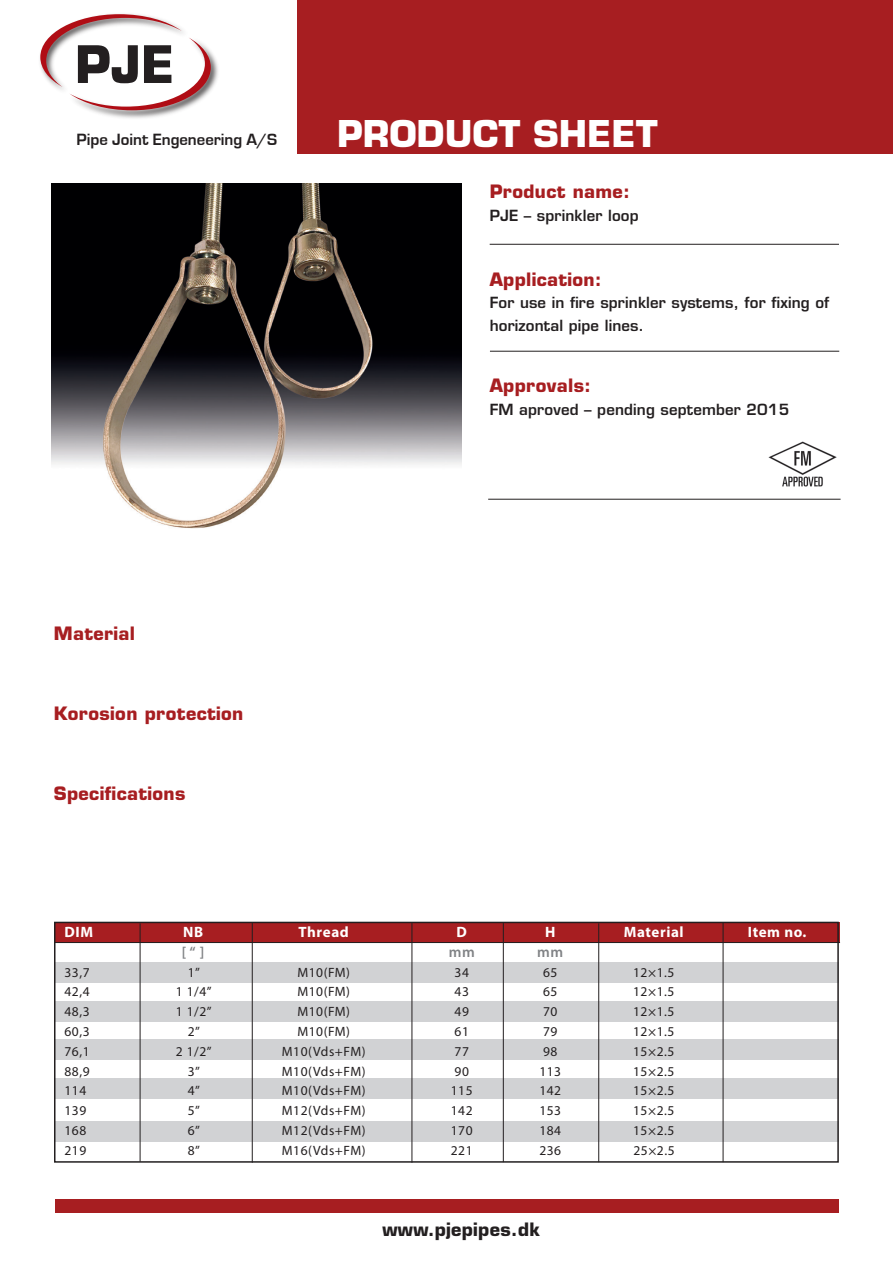
<style>
.page{position:relative;width:893px;height:1263px;background:#fff}
.page>*{position:absolute;margin:0;border:0;box-sizing:border-box;transform-origin:0 0}
.t1{font:700 50.25px "Eurostile";color:#231f20}
.t2{font:700 36px "Eurostile";color:#fff}
.t3{font:700 18px "Eurostile";letter-spacing:.02em;color:#a71e21}
.t4{font:700 18px "Eurostile";letter-spacing:.02em;color:#231f20}
.t5{font:700 16.8px "Eurostile";color:#231f20}
.t6{font:600 15px/22.5px "Eurostile";letter-spacing:.01em;color:#231f20}
.t7{font:700 15px "Myriad Pro";letter-spacing:.04em;color:#fff}
.t8{font:600 15px "Myriad Pro";color:#808285}
.t9{font:13.5px "Myriad Pro";letter-spacing:.04em;color:#231f20}
</style>
<div class="page">
<div style="left:298px;top:0;width:595px;height:153px;background:#a71e21"></div>
<img style="left:90px;top:52px;width:128px;height:66px">
<svg style="left:40px;top:14px;width:171px;height:96px"></svg>
<div style="left:55px;top:1199px;width:784px;height:13px;background:#a71e21"></div>
<hr style="left:490px;top:244px;width:349px;height:1px;background:#231f20">
<div style="left:54px;top:1121px;width:785px;height:20px;background:#d1d2d4"></div>
<div style="left:54px;top:1039px;width:785px;height:21px;background:#d1d2d4"></div>
<div style="left:54px;top:1079px;width:785px;height:20px;background:#d1d2d4"></div>
<div style="left:54px;top:963px;width:785px;height:20px;background:#d1d2d4"></div>
<div style="left:54px;top:1001px;width:785px;height:20px;background:#d1d2d4"></div>
<div style="left:54px;top:922px;width:785px;height:20px;background:#a71e21"></div>
<hr style="left:140px;top:923px;width:1px;height:239px;background:#231f20">
<hr style="left:252px;top:923px;width:1px;height:240px;background:#231f20">
<hr style="left:503px;top:923px;width:1px;height:239px;background:#231f20">
<hr style="left:598px;top:923px;width:1px;height:239px;background:#231f20">
<hr style="left:55px;top:942px;width:785px;height:1px;background:#231f20">
<hr style="left:412px;top:923px;width:1px;height:240px;background:#231f20">
<div style="left:54px;top:922px;width:785px;height:241px;border:2px solid #231f20"></div>
<hr style="left:723px;top:922px;width:1px;height:240px;background:#231f20">
<hr style="left:488px;top:499px;width:353px;height:1px;background:#231f20">
<img style="left:768px;top:441px;width:69px;height:46px">
<hr style="left:490px;top:351px;width:349px;height:1px;background:#231f20">
<img style="left:52px;top:184px;width:409px;height:345px">
<p class="t1" style="left:75px;top:33px;width:101px">PJE</p>
<p class="t5" style="left:77px;top:130px;width:202px">Pipe Joint Engeneering A/S</p>
<p class="t2" style="left:337px;top:112px;width:322px">PRODUCT SHEET</p>
<p class="t3" style="left:490px;top:180px;width:142px">Product name:</p>
<p class="t6" style="left:490px;top:204px;width:151px">PJE – sprinkler loop</p>
<p class="t3" style="left:490px;top:268px;width:113px">Application:</p>
<p class="t6" style="left:490px;top:292px;width:341px">For use in fire sprinkler systems, for fixing of horizontal pipe lines.</p>
<p class="t3" style="left:490px;top:375px;width:103px">Approvals:</p>
<p class="t6" style="left:490px;top:398px;width:301px">FM aproved – pending september 2015</p>
<p class="t3" style="left:54px;top:622px;width:83px">Material</p>
<p class="t3" style="left:54px;top:702px;width:191px">Korosion protection</p>
<p class="t3" style="left:54px;top:782px;width:133px">Specifications</p>
<p class="t7" style="left:64px;top:922px;width:30px">DIM</p>
<p class="t7" style="left:183px;top:922px;width:22px">NB</p>
<p class="t7" style="left:299px;top:922px;width:52px">Thread</p>
<p class="t7" style="left:456px;top:922px;width:12px">D</p>
<p class="t7" style="left:545px;top:922px;width:12px">H</p>
<p class="t7" style="left:624px;top:922px;width:61px">Material</p>
<p class="t7" style="left:748px;top:922px;width:60px">Item no.</p>
<p class="t8" style="left:182px;top:942px;width:24px">[ “ ]</p>
<p class="t8" style="left:449px;top:942px;width:28px">mm</p>
<p class="t8" style="left:537px;top:942px;width:28px">mm</p>
<p class="t9" style="left:64px;top:964px;width:27px">33,7</p>
<p class="t9" style="left:188px;top:964px;width:14px">1”</p>
<p class="t9" style="left:297px;top:964px;width:54px">M10(FM)</p>
<p class="t9" style="left:455px;top:964px;width:16px">34</p>
<p class="t9" style="left:543px;top:964px;width:16px">65</p>
<p class="t9" style="left:633px;top:964px;width:43px">12×1.5</p>
<p class="t9" style="left:64px;top:983px;width:27px">42,4</p>
<p class="t9" style="left:176px;top:983px;width:37px">1 1/4”</p>
<p class="t9" style="left:297px;top:983px;width:54px">M10(FM)</p>
<p class="t9" style="left:455px;top:983px;width:16px">43</p>
<p class="t9" style="left:543px;top:983px;width:16px">65</p>
<p class="t9" style="left:633px;top:983px;width:43px">12×1.5</p>
<p class="t9" style="left:64px;top:1003px;width:27px">48,3</p>
<p class="t9" style="left:176px;top:1003px;width:37px">1 1/2”</p>
<p class="t9" style="left:297px;top:1003px;width:54px">M10(FM)</p>
<p class="t9" style="left:455px;top:1003px;width:16px">49</p>
<p class="t9" style="left:543px;top:1003px;width:16px">70</p>
<p class="t9" style="left:633px;top:1003px;width:43px">12×1.5</p>
<p class="t9" style="left:64px;top:1023px;width:27px">60,3</p>
<p class="t9" style="left:188px;top:1023px;width:14px">2”</p>
<p class="t9" style="left:297px;top:1023px;width:54px">M10(FM)</p>
<p class="t9" style="left:455px;top:1023px;width:16px">61</p>
<p class="t9" style="left:543px;top:1023px;width:16px">79</p>
<p class="t9" style="left:633px;top:1023px;width:43px">12×1.5</p>
<p class="t9" style="left:64px;top:1043px;width:27px">76,1</p>
<p class="t9" style="left:176px;top:1043px;width:37px">2 1/2”</p>
<p class="t9" style="left:282px;top:1043px;width:85px">M10(Vds+FM)</p>
<p class="t9" style="left:455px;top:1043px;width:16px">77</p>
<p class="t9" style="left:543px;top:1043px;width:16px">98</p>
<p class="t9" style="left:633px;top:1043px;width:43px">15×2.5</p>
<p class="t9" style="left:64px;top:1063px;width:27px">88,9</p>
<p class="t9" style="left:188px;top:1063px;width:14px">3”</p>
<p class="t9" style="left:282px;top:1063px;width:85px">M10(Vds+FM)</p>
<p class="t9" style="left:455px;top:1063px;width:16px">90</p>
<p class="t9" style="left:539px;top:1063px;width:23px">113</p>
<p class="t9" style="left:633px;top:1063px;width:43px">15×2.5</p>
<p class="t9" style="left:64px;top:1082px;width:23px">114</p>
<p class="t9" style="left:188px;top:1082px;width:14px">4”</p>
<p class="t9" style="left:282px;top:1082px;width:85px">M10(Vds+FM)</p>
<p class="t9" style="left:451px;top:1082px;width:23px">115</p>
<p class="t9" style="left:539px;top:1082px;width:23px">142</p>
<p class="t9" style="left:633px;top:1082px;width:43px">15×2.5</p>
<p class="t9" style="left:64px;top:1102px;width:23px">139</p>
<p class="t9" style="left:188px;top:1102px;width:14px">5”</p>
<p class="t9" style="left:282px;top:1102px;width:85px">M12(Vds+FM)</p>
<p class="t9" style="left:451px;top:1102px;width:23px">142</p>
<p class="t9" style="left:539px;top:1102px;width:23px">153</p>
<p class="t9" style="left:633px;top:1102px;width:43px">15×2.5</p>
<p class="t9" style="left:64px;top:1122px;width:23px">168</p>
<p class="t9" style="left:188px;top:1122px;width:14px">6”</p>
<p class="t9" style="left:282px;top:1122px;width:85px">M12(Vds+FM)</p>
<p class="t9" style="left:451px;top:1122px;width:23px">170</p>
<p class="t9" style="left:539px;top:1122px;width:23px">184</p>
<p class="t9" style="left:633px;top:1122px;width:43px">15×2.5</p>
<p class="t9" style="left:64px;top:1142px;width:23px">219</p>
<p class="t9" style="left:188px;top:1142px;width:14px">8”</p>
<p class="t9" style="left:282px;top:1142px;width:85px">M16(Vds+FM)</p>
<p class="t9" style="left:451px;top:1142px;width:23px">221</p>
<p class="t9" style="left:539px;top:1142px;width:23px">236</p>
<p class="t9" style="left:633px;top:1142px;width:43px">25×2.5</p>
<p class="t4" style="left:382px;top:1218px;width:159px">www.pjepipes.dk</p>
</div>
